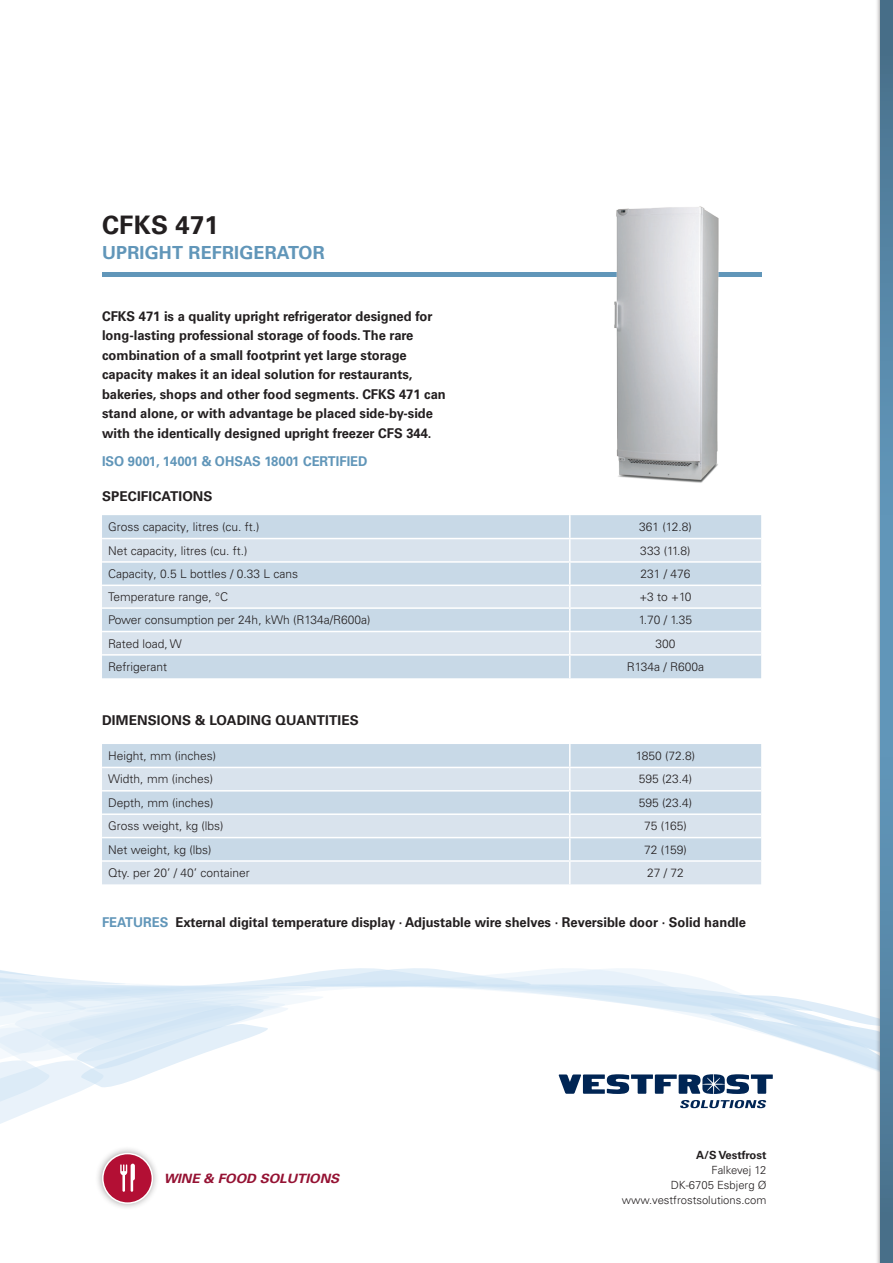
<style>
.page{position:relative;width:893px;height:1263px;background:#fff}
.page>*{position:absolute;margin:0;border:0;box-sizing:border-box;transform-origin:0 0}
.t1{font:700 25.5px "Univers LT Pro 65";letter-spacing:.01em;color:#231f20}
.t2{font:700 18px "Univers LT Pro 65";letter-spacing:.01em;color:#6196b9}
.t3{font:700 13.5px/19.5px "Univers LT Pro 65";color:#231f20;scale:.96 1}
.t4{font:700 13.5px "Univers LT Pro 65";color:#231f20}
.t5{font:700 13.5px "Univers LT Pro 65";color:#6196b9;scale:.96 1}
.t6{font:italic 700 12.9px "Univers LT Pro 65";color:#951233;scale:1.05 1}
.t7{font:300 12px "Univers LT Pro 45";color:#231f20}
.t8{font:300 11.25px/15px "Univers LT Pro 45";color:#231f20;text-align:right}
.t9{font:700 11.25px "Univers LT Pro 65";letter-spacing:-.01em;color:#231f20}
.s1{color:#6196b9}
</style>
<div class="page">
<svg style="left:0;top:968px;width:875px;height:156px"></svg>
<div style="left:875px;top:0;width:18px;height:1263px;background:#231f20;opacity:.5"></div>
<svg style="left:880px;top:0;width:13px;height:1263px"></svg>
<hr style="left:102px;top:272px;width:659px;height:4px;background:#6196b9">
<div style="left:95px;top:1146px;width:65px;height:65px;background:#231f20;opacity:.4"></div>
<div style="left:103px;top:1153px;width:49px;height:50px;background:#b30f34;border-radius:50%"></div>
<svg style="left:120px;top:1164px;width:15px;height:28px"></svg>
<div style="left:102px;top:1153px;width:51px;height:51px;border:2px solid #fff;border-radius:50%"></div>
<div style="left:102px;top:515px;width:659px;height:163px;background:#c8d9e7"></div>
<svg style="left:102px;top:539px;width:659px;height:115px;fill:#d9e3ed"></svg>
<hr style="left:569px;top:515px;width:2px;height:23px;background:#fff">
<hr style="left:102px;top:538px;width:468px;height:1px;background:#fff">
<hr style="left:570px;top:538px;width:191px;height:1px;background:#fff">
<hr style="left:569px;top:539px;width:2px;height:22px;background:#fff">
<hr style="left:102px;top:561px;width:468px;height:2px;background:#fff">
<hr style="left:570px;top:561px;width:191px;height:2px;background:#fff">
<hr style="left:569px;top:563px;width:2px;height:22px;background:#fff">
<hr style="left:102px;top:585px;width:468px;height:1px;background:#fff">
<hr style="left:570px;top:585px;width:191px;height:1px;background:#fff">
<hr style="left:569px;top:586px;width:2px;height:21px;background:#fff">
<hr style="left:102px;top:607px;width:468px;height:2px;background:#fff">
<hr style="left:570px;top:607px;width:191px;height:2px;background:#fff">
<hr style="left:569px;top:609px;width:2px;height:22px;background:#fff">
<hr style="left:102px;top:631px;width:468px;height:1px;background:#fff">
<hr style="left:570px;top:631px;width:191px;height:1px;background:#fff">
<hr style="left:569px;top:632px;width:2px;height:22px;background:#fff">
<hr style="left:102px;top:654px;width:468px;height:2px;background:#fff">
<hr style="left:570px;top:654px;width:191px;height:2px;background:#fff">
<hr style="left:569px;top:656px;width:2px;height:22px;background:#fff">
<div style="left:102px;top:744px;width:659px;height:23px;background:#c8d9e7"></div>
<svg style="left:102px;top:768px;width:659px;height:116px;fill:#d9e3ed"></svg>
<hr style="left:569px;top:744px;width:2px;height:23px;background:#fff">
<hr style="left:569px;top:768px;width:2px;height:22px;background:#fff">
<hr style="left:102px;top:790px;width:468px;height:1px;background:#fff">
<hr style="left:570px;top:790px;width:191px;height:1px;background:#fff">
<hr style="left:569px;top:791px;width:2px;height:22px;background:#fff">
<hr style="left:102px;top:813px;width:468px;height:2px;background:#fff">
<hr style="left:570px;top:813px;width:191px;height:2px;background:#fff">
<hr style="left:569px;top:815px;width:2px;height:22px;background:#fff">
<hr style="left:102px;top:837px;width:468px;height:1px;background:#fff">
<hr style="left:570px;top:837px;width:191px;height:1px;background:#fff">
<hr style="left:569px;top:838px;width:2px;height:22px;background:#fff">
<hr style="left:102px;top:860px;width:468px;height:2px;background:#fff">
<hr style="left:570px;top:860px;width:191px;height:2px;background:#fff">
<hr style="left:569px;top:862px;width:2px;height:22px;background:#fff">
<img style="left:567px;top:206px;width:195px;height:277px">
<h1 class="t1" style="left:102px;top:209px;width:118px">cfks 471</h1>
<h2 class="t2" style="left:102px;top:242px;width:219px">Upright refrig erator</h2>
<p class="t3" style="left:102px;top:306px;width:360px">CFKS 471 is a quality upright refrigerator designed for long-lasting professional storage of foods. The rare combination of a small footprint yet large storage capacity makes it an ideal solution for restaurants, bakeries, shops and other food segments. CFKS 471 can stand alone, or with advantage be placed side-by-side with the identically designed upright freezer CFS 344.</p>
<p class="t5" style="left:102px;top:453px;width:243px">ISO 9001, 14001 &amp; OHSAS 18001 CE RTIFIE</p>
<p class="t5" style="left:358px;top:453px;width:11px">D</p>
<p class="t4" style="left:102px;top:488px;width:110px">Specifications</p>
<p class="t7" style="left:108px;top:520px;width:153px">Gross capacity, litres (cu. ft.)</p>
<p class="t7" style="left:639px;top:520px;width:54px">361 (12.8)</p>
<p class="t7" style="left:108px;top:543px;width:141px">Net capacity, litres (cu. ft.)</p>
<p class="t7" style="left:640px;top:543px;width:52px">333 (11.8)</p>
<p class="t7" style="left:108px;top:566px;width:192px">Capacity, 0.5 L bottles / 0.33 L cans</p>
<p class="t7" style="left:640px;top:566px;width:52px">231 / 476</p>
<p class="t7" style="left:108px;top:589px;width:122px">Temperature range, °C</p>
<p class="t7" style="left:639px;top:589px;width:54px">+3 to +10</p>
<p class="t7" style="left:108px;top:613px;width:264px">Power consumption per 24h, kWh (R134a/R600a)</p>
<p class="t7" style="left:639px;top:613px;width:55px">1.70 / 1.35</p>
<p class="t7" style="left:108px;top:636px;width:75px">Rated load, W</p>
<p class="t7" style="left:655px;top:636px;width:22px">300</p>
<p class="t7" style="left:108px;top:659px;width:61px">Refrigerant</p>
<p class="t7" style="left:627px;top:659px;width:79px">R134a / R600a</p>
<p class="t4" style="left:102px;top:712px;width:213px">Dimensions &amp; LOADING QUANTITIE</p>
<p class="t4" style="left:350px;top:712px;width:11px">S</p>
<p class="t7" style="left:108px;top:748px;width:110px">Height, mm (inches)</p>
<p class="t7" style="left:636px;top:748px;width:61px">1850 (72.8)</p>
<p class="t7" style="left:108px;top:772px;width:106px">Width, mm (inches)</p>
<p class="t7" style="left:639px;top:772px;width:55px">595 (23.4)</p>
<p class="t7" style="left:108px;top:795px;width:107px">Depth, mm (inches)</p>
<p class="t7" style="left:639px;top:795px;width:55px">595 (23.4)</p>
<p class="t7" style="left:108px;top:819px;width:117px">Gross weight, kg (lbs)</p>
<p class="t7" style="left:644px;top:819px;width:44px">75 (165)</p>
<p class="t7" style="left:108px;top:842px;width:105px">Net weight, kg (lbs)</p>
<p class="t7" style="left:644px;top:842px;width:44px">72 (159)</p>
<p class="t7" style="left:108px;top:865px;width:143px">Qty. per 20’ / 40’ container</p>
<p class="t7" style="left:647px;top:865px;width:38px">27 / 72</p>
<p class="t3" style="left:102px;top:912px;width:672px"><span class="s1">FEATURES</span> External digital temperature display · Adjustable wire shelves · Reversible door · Solid handle</p>
<p class="t6" style="left:164px;top:1171px;width:169px">WINE &amp; FOOD SOLUTIONS</p>
<p class="t9" style="left:696px;top:1148px;width:72px">A/S Vestfrost</p>
<p class="t8" style="left:622px;top:1162px;width:146px">Falkevej 12<br>DK-6705 Esbjerg Ø www.vestfrostsolutions.com</p>
</div>
